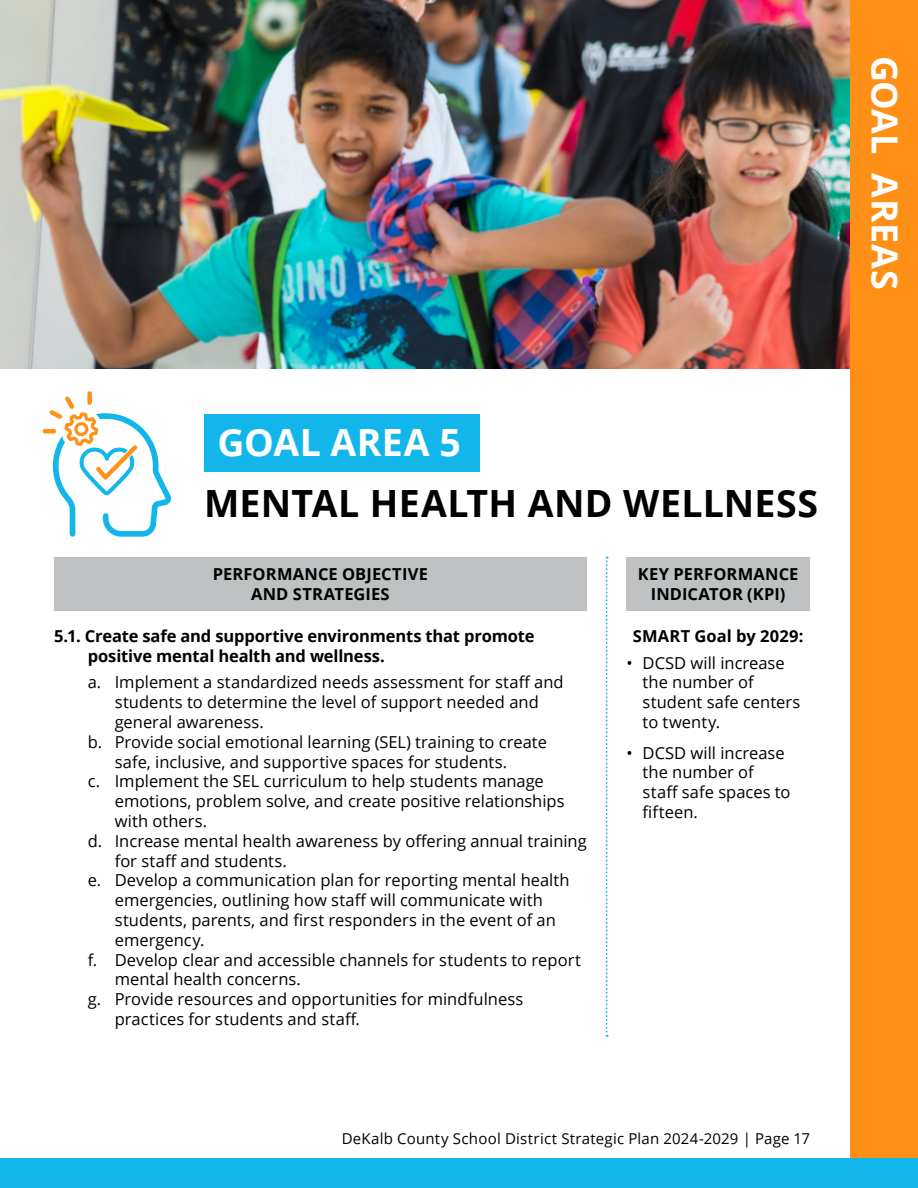
<style>
.page{position:relative;width:918px;height:1188px;background:#fff}
.page>*{position:absolute;margin:0;border:0;box-sizing:border-box;transform-origin:0 0}
.TOC_Header_2{font:700 37.5px "Open Sans";letter-spacing:.01em;color:#000101}
.Goal_Area{font:700 37.5px "Open Sans";letter-spacing:.01em;color:#fff}
.t1{font:700 36px "Open Sans";letter-spacing:.01em;color:#fff}
.t2{font:16.5px/19.8px "Open Sans";color:#000101}
.Main_Paragraph{font:700 16.5px/19.8px "Open Sans";color:#000101;text-align:center}
.t3{font:15px "Open Sans";letter-spacing:.015em;color:#000101}
</style>
<div class="page">
<img style="left:0;top:0;width:850px;height:369px">
<svg style="left:46px;top:393px;width:125px;height:144px"></svg>
<div style="left:204px;top:414px;width:275px;height:58px;background:#13b6ea"></div>
<div style="left:54px;top:557px;width:533px;height:54px;background:#bec0c2"></div>
<div style="left:626px;top:557px;width:184px;height:54px;background:#bec0c2"></div>
<svg style="left:606px;top:557px;width:2px;height:480px"></svg>
<div style="left:850px;top:0;width:68px;height:1188px;background:#ff9017"></div>
<div style="left:0;top:1158px;width:918px;height:30px;background:#13b6ea"></div>
<h2 class="t1" style="left:910px;top:56px;width:235px;rotate:90deg">GOAL AREAS</h2>
<p class="Goal_Area" style="left:218px;top:416px;width:245px">GOAL AREA 5</p>
<p class="TOC_Header_2" style="left:204px;top:477px;width:616px">MENTAL HEALTH AND WELLNESS</p>
<p class="Main_Paragraph" style="left:213px;top:564px;width:217px">PERFORMANCE OBJECTIVE<br>AND STRATEGIES</p>
<p class="Main_Paragraph" style="left:88px;top:626px;width:448px;text-align:left;text-indent:-34px">5.1. Create safe and supportive environments that promote positive mental health and wellness.</p>
<p class="t2" style="left:115px;top:672px;width:450px;text-indent:-27px">a. Implement a standardized needs assessment for staff and students to determine the level of support needed and general awareness.</p>
<p class="t2" style="left:115px;top:732px;width:434px;text-indent:-27px">b. Provide social emotional learning (SEL) training to create safe, inclusive, and supportive spaces for students.</p>
<p class="t2" style="left:115px;top:771px;width:451px;text-indent:-27px">c. Implement the SEL curriculum to help students manage emotions, problem solve, and create positive relationships with others.</p>
<p class="t2" style="left:115px;top:831px;width:474px;text-indent:-27px">d. Increase mental health awareness by offering annual training for staff and students.</p>
<p class="t2" style="left:115px;top:870px;width:456px;text-indent:-27px">e. Develop a communication plan for reporting mental health emergencies, outlining how staff will communicate with students, parents, and first responders in the event of an emergency.</p>
<p class="t2" style="left:115px;top:949px;width:468px;text-indent:-27px">f. Develop clear and accessible channels for students to report mental health concerns.</p>
<p class="t2" style="left:115px;top:989px;width:410px;text-indent:-27px">g. Provide resources and opportunities for mindfulness practices for students and staff.</p>
<p class="Main_Paragraph" style="left:638px;top:564px;width:162px">KEY PERFORMANCE<br>INDICATOR (KPI)</p>
<p class="Main_Paragraph" style="left:633px;top:626px;width:172px">SMART Goal by 2029:</p>
<p class="t2" style="left:643px;top:652px;width:159px;text-indent:-16px">• DCSD will increase the number of student safe centers to twenty.</p>
<p class="t2" style="left:643px;top:742px;width:149px;text-indent:-16px">• DCSD will increase the number of staff safe spaces to fifteen.</p>
<p class="t3" style="left:342px;top:1128px;width:470px">DeKalb County School District Strategic Plan 2024-2029 | Page 17</p>
</div>
